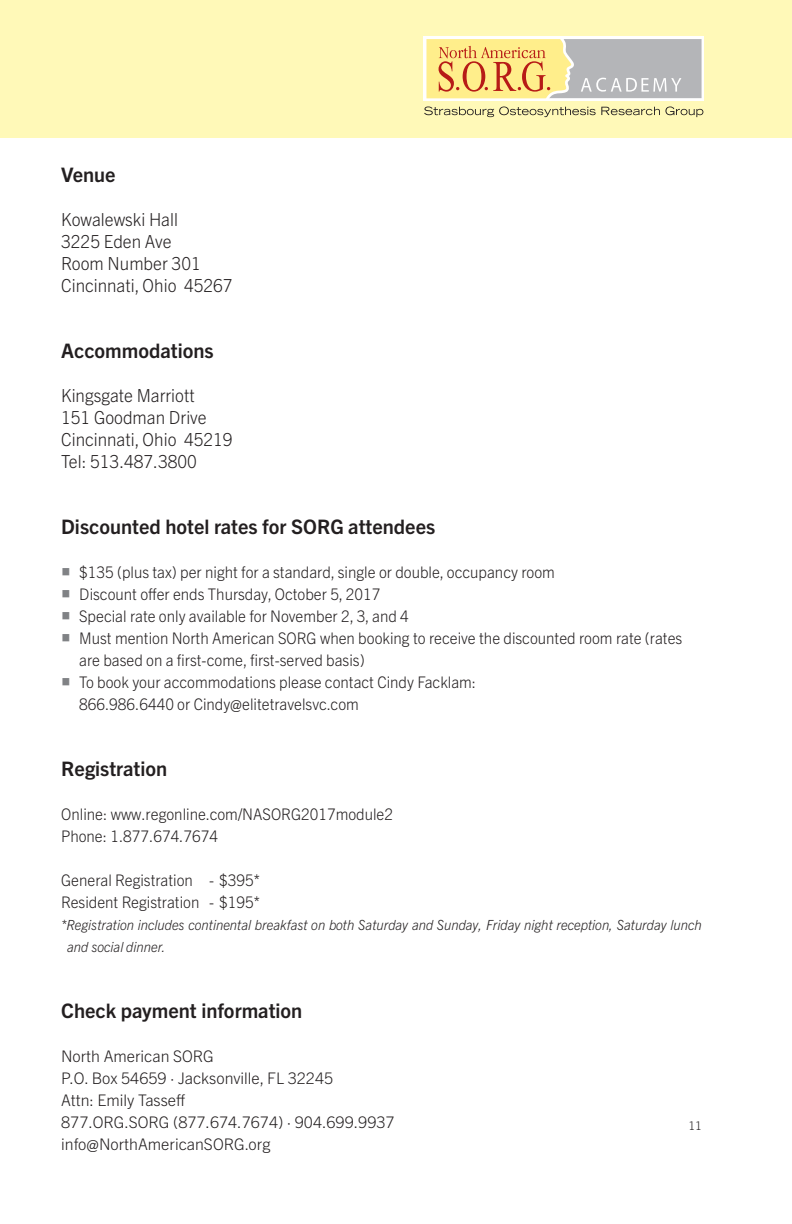
<style>
.page{position:relative;width:792px;height:1224px;background:#fff}
.page>*{position:absolute;margin:0;border:0;box-sizing:border-box;transform-origin:0 0}
.t1{font:700 20px "Trade Gothic Next LT Pro";color:#231f20}
.t2{font:300 18px "Trade Gothic Next LT Pro";color:#231f20;scale:.95 1}
.t3{font:300 16px/22px "Trade Gothic Next LT Pro";color:#231f20;scale:.95 1}
.t4{font:300 16px "Trade Gothic Next LT Pro";color:#231f20}
.t5{font:italic 300 14px/22px "Trade Gothic Next LT Pro";color:#231f20;scale:.95 1}
.t6{font:300 12px "Trade Gothic Next LT Pro";color:#231f20}
.s1{font-family:"Minion Pro";font-weight:400;font-size:25px;color:#808285}
</style>
<div class="page">
<div style="left:0;top:0;width:792px;height:138px;background:#fff9b8"></div>
<svg style="left:426px;top:36px;width:276px;height:65px;background:#dacaa4"></svg>
<svg style="left:424px;top:107px;width:279px;height:10px"></svg>
<p class="t1" style="left:61px;top:161px;width:56px">Venue</p>
<p class="t2" style="left:61px;top:207px;width:124px">Kowalewski Hall</p>
<p class="t2" style="left:61px;top:229px;width:118px">3225 Eden Ave</p>
<p class="t2" style="left:61px;top:251px;width:148px">Room Number 301</p>
<p class="t2" style="left:61px;top:273px;width:182px">Cincinnati, Ohio 45267</p>
<p class="t1" style="left:61px;top:337px;width:154px">Accommodations</p>
<p class="t2" style="left:61px;top:383px;width:142px">Kingsgate Marriott</p>
<p class="t2" style="left:61px;top:405px;width:155px">151 Goodman Drive</p>
<p class="t2" style="left:61px;top:427px;width:182px">Cincinnati, Ohio 45219</p>
<p class="t2" style="left:61px;top:449px;width:144px">Tel: 513.487.3800</p>
<p class="t1" style="left:61px;top:513px;width:375px">Discounted hotel rates for SORG attendees</p>
<p class="t3" style="left:61px;top:560px;width:521px"><span class="s1">■</span> $135 (plus tax) per night for a standard, single or double, occupancy room</p>
<p class="t3" style="left:61px;top:582px;width:338px"><span class="s1">■</span> Discount offer ends Thursday, October 5, 2017</p>
<p class="t3" style="left:61px;top:604px;width:368px"><span class="s1">■</span> Special rate only available for November 2, 3, and 4</p>
<p class="t3" style="left:79px;top:626px;width:636px;text-indent:-18px"><span class="s1">■</span> Must mention North American SORG when booking to receive the discounted room rate (rates are based on a first-come, first-served basis)</p>
<p class="t3" style="left:61px;top:670px;width:438px"><span class="s1">■</span> To book your accommodations please contact Cindy Facklam:</p>
<p class="t3" style="left:79px;top:692px;width:296px">866.986.6440 or Cindy@elitetravelsvc.com</p>
<p class="t1" style="left:61px;top:755px;width:108px">Registration</p>
<p class="t3" style="left:61px;top:802px;width:351px">Online: www.regonline.com/NASORG2017module2</p>
<p class="t3" style="left:61px;top:824px;width:167px">Phone: 1.877.674.7674</p>
<p class="t3" style="left:61px;top:868px;width:211px">General Registration - $395*</p>
<p class="t3" style="left:61px;top:890px;width:211px">Resident Registration - $195*</p>
<p class="t5" style="left:67px;top:913px;width:670px;text-indent:-6px">*Registration includes continental breakfast on both Saturday and Sunday, Friday night reception, Saturday lunch and social dinner.</p>
<p class="t1" style="left:61px;top:997px;width:243px">Check payment information</p>
<p class="t4" style="left:61px;top:1045px;width:154px">North American SORG</p>
<p class="t4" style="left:61px;top:1067px;width:273px">P.O. Box 54659 · Jacksonville, FL 32245</p>
<p class="t4" style="left:61px;top:1089px;width:125px">Attn: Emily Tasseff</p>
<p class="t4" style="left:61px;top:1111px;width:335px">877.ORG.SORG (877.674.7674) · 904.699.9937</p>
<p class="t4" style="left:61px;top:1133px;width:211px">info@NorthAmericanSORG.org</p>
<p class="t6" style="left:688px;top:1117px;width:15px">11</p>
</div>
